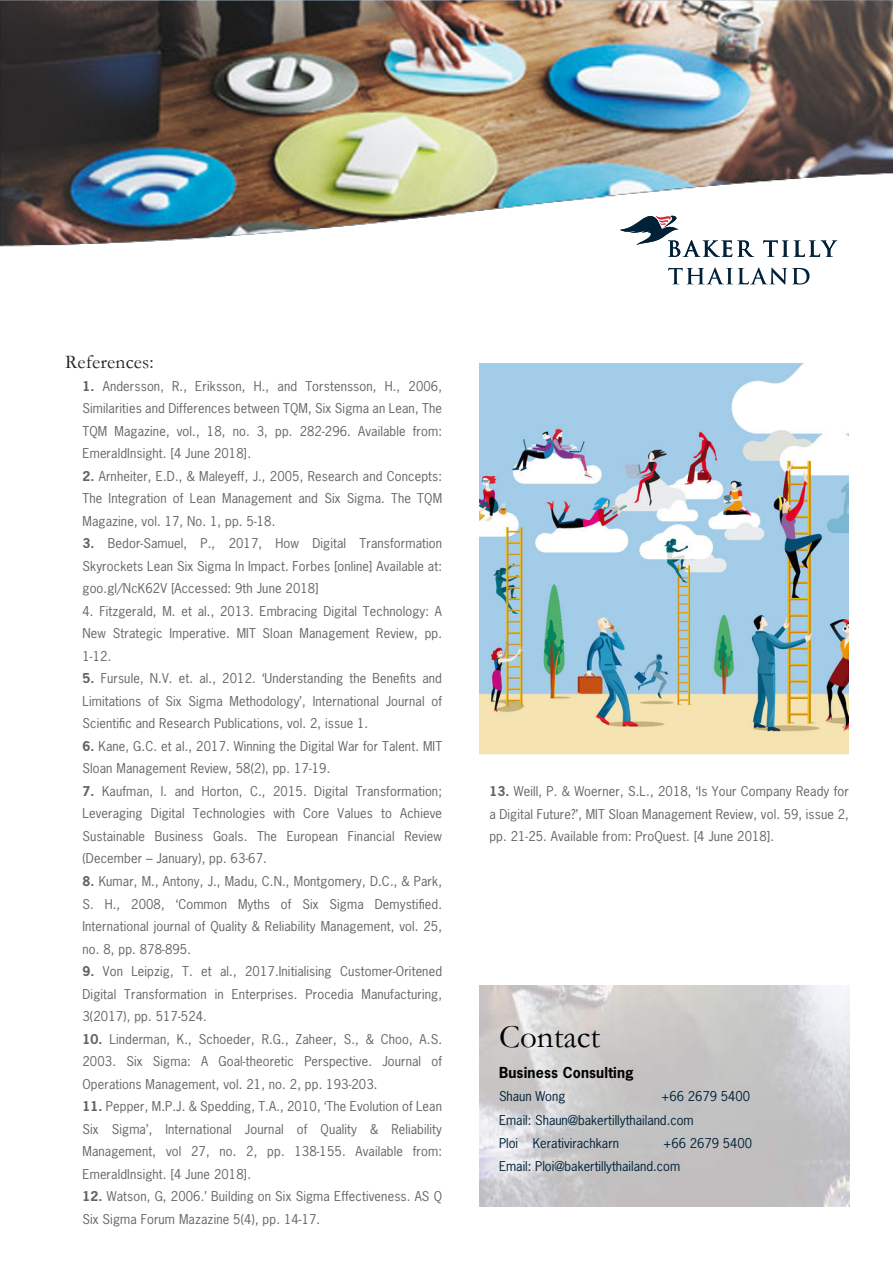
<style>
.page{position:relative;width:893px;height:1263px;background:#fff}
.page>*{position:absolute;margin:0;border:0;box-sizing:border-box;transform-origin:0 0}
.t1{font:33px "Garamond";color:#000102}
.t2{font:19.5px "Garamond";letter-spacing:.01em;color:#231f20}
.t3{font:700 14.25px "News Gothic Std";letter-spacing:.01em;color:#000102}
.t4{font:12.75px/22.5px "News Gothic Std";letter-spacing:.01em;color:#636466;text-align:justify}
.t5{font:12.75px/23.2px "News Gothic Std";color:#002138}
.s1{font-weight:700}
</style>
<div class="page">
<img style="left:479px;top:985px;width:371px;height:221px">
<img style="left:0;top:0;width:893px;height:285px">
<img style="left:479px;top:364px;width:370px;height:391px">
<h2 class="t2" style="left:65px;top:349px;width:90px">References:</h2>
<p class="t4" style="left:82px;top:375px;width:361px"><span class="s1">1.</span> Andersson, R., Eriksson, H., and Torstensson, H., 2006, Similarities and Differences between TQM, Six Sigma an Lean, The TQM Magazine, vol., 18, no. 3, pp. 282-296. Available from:<br>EmeraldInsight. [4 June 2018].</p>
<p class="t4" style="left:82px;top:465px;width:361px"><span class="s1">2.</span> Arnheiter, E.D., &amp; Maleyeff, J., 2005, Research and Concepts:<br>The Integration of Lean Management and Six Sigma. The TQM Magazine, vol. 17, No. 1, pp. 5-18.</p>
<p class="t4" style="left:82px;top:532px;width:361px"><span class="s1">3.</span> Bedor-Samuel, P., 2017, How Digital Transformation Skyrockets Lean Six Sigma In Impact. Forbes [online] Available at: goo.gl/NcK62V [Accessed: 9th June 2018]</p>
<p class="t4" style="left:82px;top:600px;width:361px">4. Fitzgerald, M. et al., 2013. Embracing Digital Technology: A New Strategic Imperative. MIT Sloan Management Review, pp.<br>1-12.</p>
<p class="t4" style="left:82px;top:667px;width:361px"><span class="s1">5.</span> Fursule, N.V. et. al., 2012. ‘Understanding the Benefits and Limitations of Six Sigma Methodology’, International Journal of Scientific and Research Publications, vol. 2, issue 1.</p>
<p class="t4" style="left:82px;top:735px;width:361px"><span class="s1">6.</span> Kane, G.C. et al., 2017. Winning the Digital War for Talent. MIT<br>Sloan Management Review, 58(2), pp. 17-19.</p>
<p class="t4" style="left:82px;top:780px;width:361px"><span class="s1">7.</span> Kaufman, I. and Horton, C., 2015. Digital Transformation; Leveraging Digital Technologies with Core Values to Achieve Sustainable Business Goals. The European Financial Review (December – January), pp. 63-67.</p>
<p class="t4" style="left:82px;top:870px;width:361px"><span class="s1">8.</span> Kumar, M., Antony, J., Madu, C.N., Montgomery, D.C., &amp; Park, S. H., 2008, ‘Common Myths of Six Sigma Demystified.<br>International journal of Quality &amp; Reliability Management, vol. 25, no. 8, pp. 878-895.</p>
<p class="t4" style="left:82px;top:960px;width:361px"><span class="s1">9.</span> Von Leipzig, T. et al., 2017.Initialising Customer-Oritened Digital Transformation in Enterprises. Procedia Manufacturing, 3(2017), pp. 517-524.</p>
<p class="t4" style="left:82px;top:1027px;width:361px"><span class="s1">10.</span> Linderman, K., Schoeder, R.G., Zaheer, S., &amp; Choo, A.S.<br>2003. Six Sigma: A Goal-theoretic Perspective. Journal of Operations Management, vol. 21, no. 2, pp. 193-203.</p>
<p class="t4" style="left:82px;top:1095px;width:361px"><span class="s1">11.</span> Pepper, M.P.J. &amp; Spedding, T.A., 2010, ‘The Evolution of Lean Six Sigma’, International Journal of Quality &amp; Reliability Management, vol 27, no. 2, pp. 138-155. Available from:<br>EmeraldInsight. [4 June 2018].</p>
<p class="t4" style="left:82px;top:1185px;width:361px"><span class="s1">12.</span> Watson, G, 2006.’ Building on Six Sigma Effectiveness. AS Q<br>Six Sigma Forum Mazazine 5(4), pp. 14-17.</p>
<p class="t4" style="left:489px;top:780px;width:361px"><span class="s1">13.</span> Weill, P. &amp; Woerner, S.L., 2018, ‘Is Your Company Ready for a Digital Future?’, MIT Sloan Management Review, vol. 59, issue 2, pp. 21-25. Available from: ProQuest. [4 June 2018].</p>
<h1 class="t1" style="left:499px;top:1015px;width:103px">Contact</h1>
<p class="t3" style="left:499px;top:1063px;width:136px">Business Consulting</p>
<p class="t5" style="left:499px;top:1085px;width:68px">Shaun Wong</p>
<p class="t5" style="left:499px;top:1085px;width:253px;text-indent:162px">+66 2679 5400<br>Email: Shaun@bakertillythailand.com<br>Ploi Kerativirachkarn</p>
<p class="t5" style="left:499px;top:1131px;width:255px;text-indent:164px">+66 2679 5400<br>Email: Ploi@bakertillythailand.com</p>
</div>
